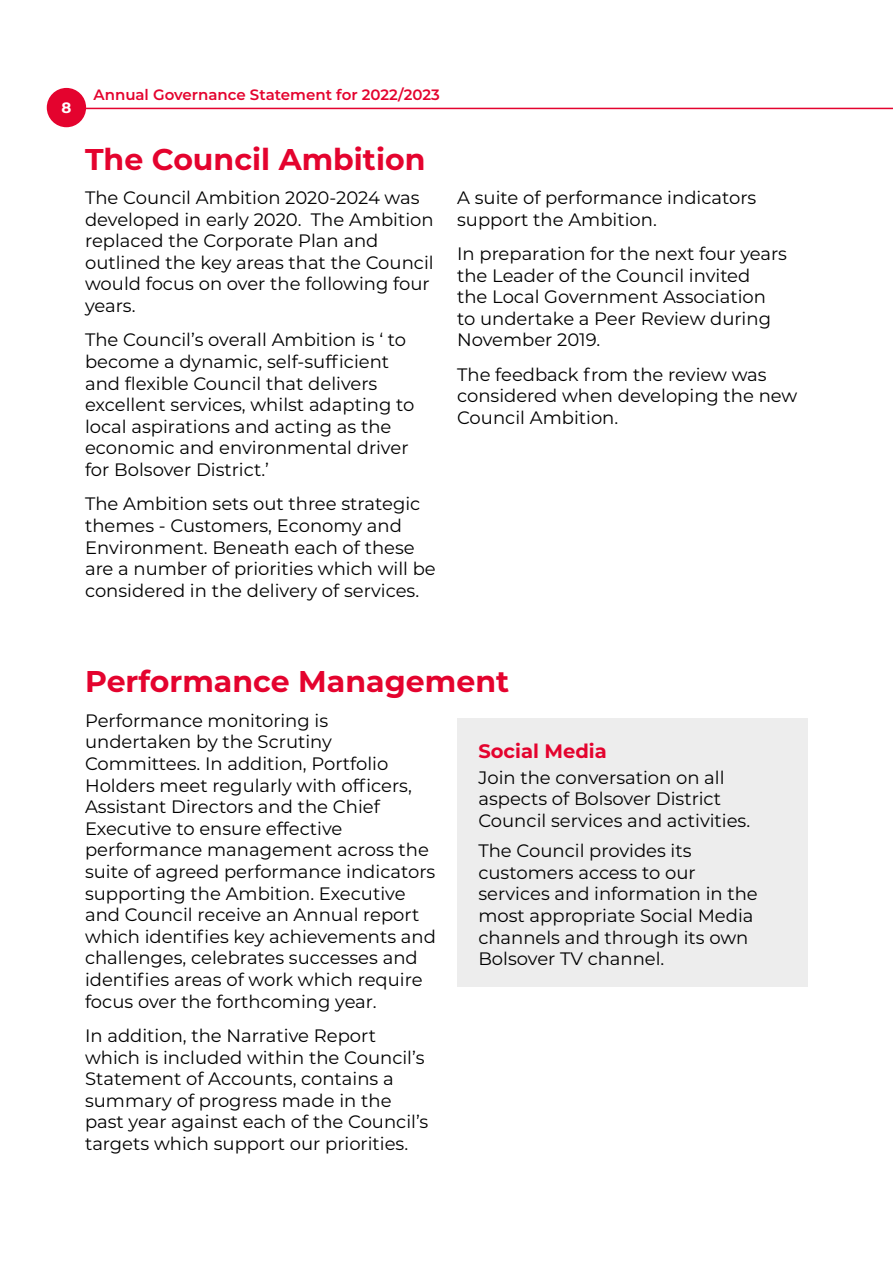
<style>
.page{position:relative;width:893px;height:1263px;background:#fff}
.page>*{position:absolute;margin:0;border:0;box-sizing:border-box;transform-origin:0 0}
.header_2{font:700 30px "Montserrat";color:#e4032e}
.header_3{font:700 19.5px "Montserrat";color:#e4032e}
.t1{font:18px/21.6px "Montserrat";color:#000}
.t2{font:600 15px "Montserrat";color:#e4032e}
.t3{font:700 15px "Montserrat";color:#fff}
</style>
<div class="page">
<div style="left:457px;top:718px;width:351px;height:268px;background:#ededed"></div>
<hr style="left:85px;top:108px;width:808px;height:1px;background:#e4032e">
<div style="left:47px;top:88px;width:39px;height:39px;background:#e4032e;border-radius:50%"></div>
<p class="t3" style="left:62px;top:96px;width:11px">8</p>
<p class="t2" style="left:94px;top:84px;width:348px">Annual Governance Statement for 2022/2023</p>
<h2 class="header_2" style="left:85px;top:137px;width:342px">The Council Ambition</h2>
<p class="t1" style="left:85px;top:186px;width:350px">The Council Ambition 2020-2024 was developed in early 2020. The Ambition replaced the Corporate Plan and outlined the key areas that the Council would focus on over the following four years.</p>
<p class="t1" style="left:85px;top:329px;width:331px">The Council’s overall Ambition is ‘ to become a dynamic, self-sufficient and flexible Council that delivers excellent services, whilst adapting to local aspirations and acting as the economic and environmental driver for Bolsover District.’</p>
<p class="t1" style="left:85px;top:493px;width:352px">The Ambition sets out three strategic themes - Customers, Economy and Environment. Beneath each of these are a number of priorities which will be considered in the delivery of services.</p>
<p class="t1" style="left:457px;top:186px;width:301px">A suite of performance indicators support the Ambition.</p>
<p class="t1" style="left:457px;top:242px;width:331px">In preparation for the next four years the Leader of the Council invited<br>the Local Government Association to undertake a Peer Review during<br>November 2019.</p>
<p class="t1" style="left:457px;top:363px;width:342px">The feedback from the review was considered when developing the new<br>Council Ambition.</p>
<h2 class="header_2" style="left:85px;top:660px;width:426px">Performance Management</h2>
<p class="t1" style="left:85px;top:709px;width:352px">Performance monitoring is undertaken by the Scrutiny Committees. In addition, Portfolio Holders meet regularly with officers, Assistant Directors and the Chief Executive to ensure effective performance management across the suite of agreed performance indicators supporting the Ambition. Executive and Council receive an Annual report which identifies key achievements and challenges, celebrates successes and identifies areas of work which require focus over the forthcoming year.</p>
<p class="t1" style="left:85px;top:1024px;width:345px">In addition, the Narrative Report which is included within the Council’s Statement of Accounts, contains a summary of progress made in the past year against each of the Council’s targets which support our priorities.</p>
<h3 class="header_3" style="left:478px;top:737px;width:130px">Social Media</h3>
<p class="t1" style="left:478px;top:766px;width:273px">Join the conversation on all aspects of Bolsover District<br>Council services and activities.</p>
<p class="t1" style="left:478px;top:839px;width:281px">The Council provides its customers access to our services and information in the most appropriate Social Media channels and through its own<br>Bolsover TV channel.</p>
</div>
